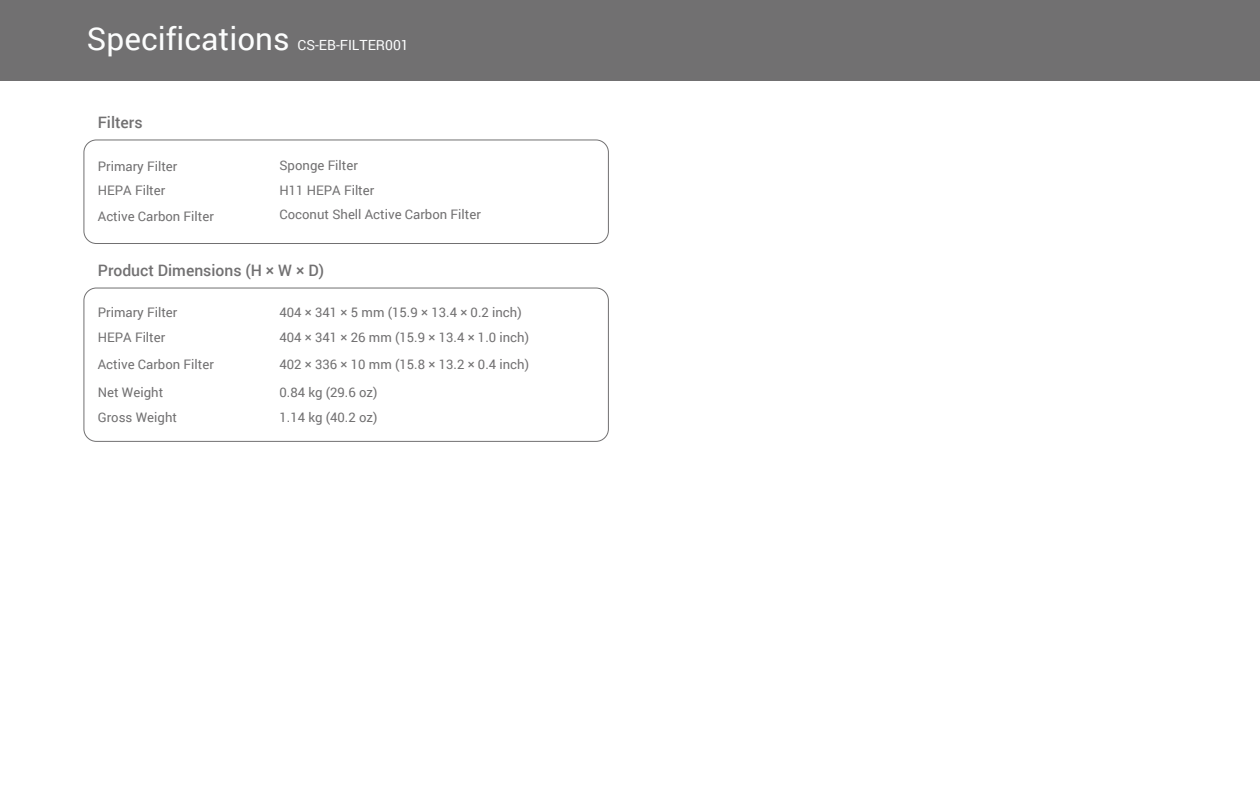
<style>
.page{position:relative;width:1260px;height:788px;background:#fff}
.page>*{position:absolute;margin:0;border:0;box-sizing:border-box;transform-origin:0 0}
.t1{font:31.5px "Roboto";color:#fcfdfd}
.t2{font:500 15.75px "Roboto";color:#717071}
.t3{font:14px "Roboto";color:#fcfdfd}
.t4{font:13.12px/27.5px "Roboto";color:#717071}
</style>
<div class="page">
<div style="left:0;top:0;width:1260px;height:80px;background:#717071"></div>
<div style="left:83px;top:287px;width:526px;height:155px;border:1px solid #717071;border-radius:12px"></div>
<div style="left:83px;top:139px;width:526px;height:105px;border:1px solid #717071;border-radius:12px"></div>
<h1 class="t1" style="left:87px;top:16px;width:204px">Specifications</h1>
<p class="t3" style="left:297px;top:35px;width:113px">CS-EB-FILTER001</p>
<p class="t2" style="left:98px;top:112px;width:46px">Filters</p>
<p class="t4" style="left:98px;top:152px;width:81px">Primary Filter</p>
<p class="t4" style="left:279px;top:151px;width:80px">Sponge Filter</p>
<p class="t4" style="left:98px;top:176px;width:69px">HEPA Filter</p>
<p class="t4" style="left:279px;top:176px;width:96px">H11 HEPA Filter</p>
<p class="t4" style="left:98px;top:201px;width:118px">Active Carbon Filter</p>
<p class="t4" style="left:279px;top:200px;width:203px">Coconut Shell Active Carbon Filter</p>
<p class="t2" style="left:98px;top:260px;width:228px">Product Dimensions (H × W × D)</p>
<p class="t4" style="left:98px;top:298px;width:81px">Primary Filter</p>
<p class="t4" style="left:279px;top:298px;width:244px">404 × 341 × 5 mm (15.9 × 13.4 × 0.2 inch)</p>
<p class="t4" style="left:98px;top:322px;width:118px">HEPA Filter<br>Active Carbon Filter</p>
<p class="t4" style="left:279px;top:323px;width:251px;line-height:27.2px">404 × 341 × 26 mm (15.9 × 13.4 × 1.0 inch)<br>402 × 336 × 10 mm (15.8 × 13.2 × 0.4 inch)</p>
<p class="t4" style="left:98px;top:378px;width:67px">Net Weight</p>
<p class="t4" style="left:279px;top:378px;width:100px">0.84 kg (29.6 oz)</p>
<p class="t4" style="left:98px;top:403px;width:81px">Gross Weight</p>
<p class="t4" style="left:279px;top:403px;width:100px">1.14 kg (40.2 oz)</p>
</div>
